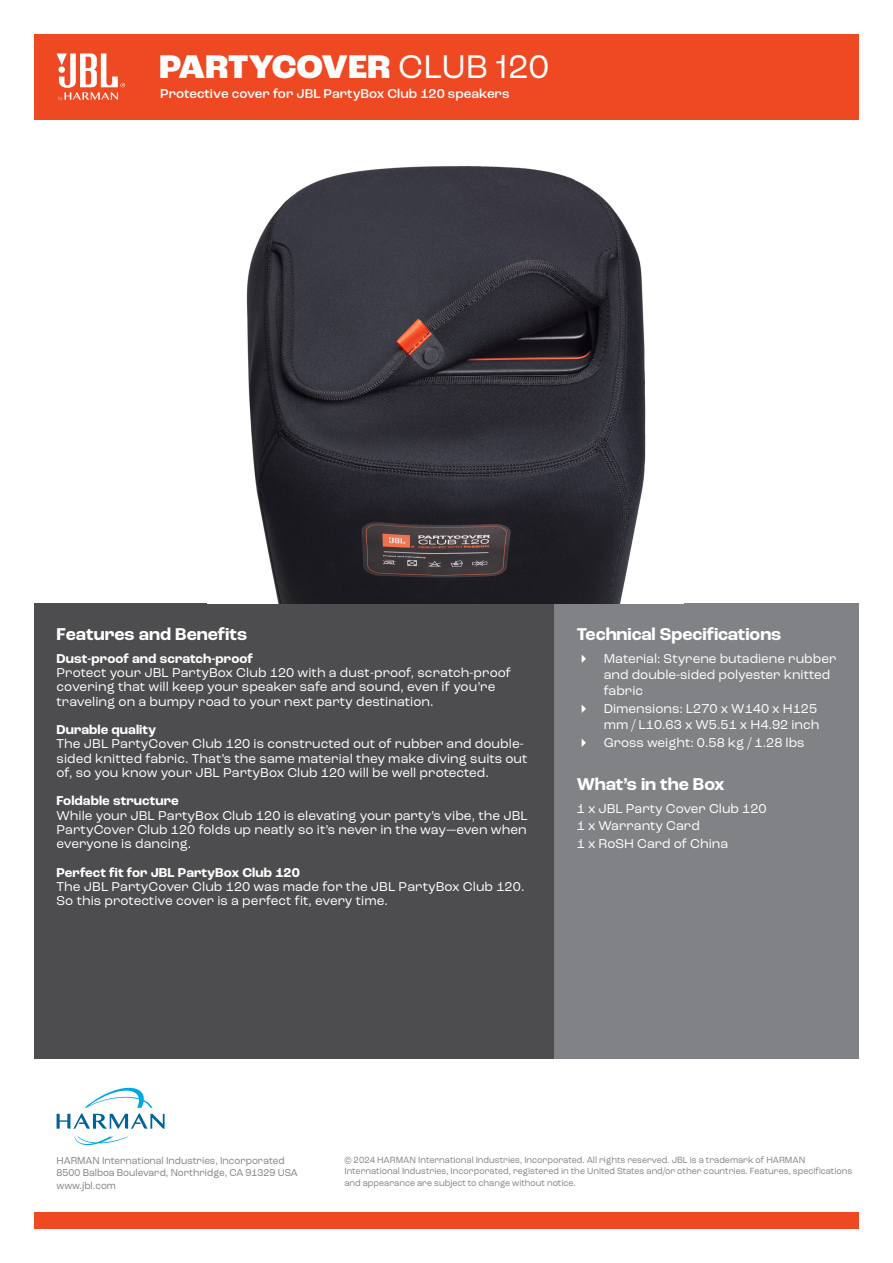
<style>
.page{position:relative;width:893px;height:1263px;background:#fff}
.page>*{position:absolute;margin:0;border:0;box-sizing:border-box;transform-origin:0 0}
.t1{font:800 34.5px "Roc Grotesk";color:#fff}
.t2{font:700 18px "Roc Grotesk";color:#fff}
.t3{font:13.5px/14.2px "Roc Grotesk";letter-spacing:.005em;color:#fff}
.t4{font:700 13.5px "Roc Grotesk";letter-spacing:.005em;color:#fff}
.t5{font:500 13.5px "Roc Grotesk";color:#fff}
.t6{font:10.5px/12.6px "Roc Grotesk";color:#808285;scale:.94 1}
.t7{font:9.45px/11.4px "Roc Grotesk";color:#808285;scale:.94 1}
.s1{font-weight:400}
</style>
<div class="page">
<div style="left:34px;top:1213px;width:825px;height:16px;background:#ef4923"></div>
<div style="left:34px;top:604px;width:520px;height:455px;background:#4d4d4f"></div>
<div style="left:554px;top:604px;width:305px;height:455px;background:#808285"></div>
<svg style="left:74px;top:1137px;width:54px;height:8px"></svg>
<svg style="left:57px;top:1087px;width:108px;height:42px"></svg>
<div style="left:34px;top:34px;width:825px;height:85px;background:#ef4923"></div>
<svg style="left:57px;top:53px;width:68px;height:48px"></svg>
<img style="left:246px;top:166px;width:400px;height:438px">
<h1 class="t1" style="left:159px;top:45px;width:392px">PARTYCOVER <span class="s1">CLUB 120</span></h1>
<p class="t5" style="left:160px;top:85px;width:351px">Protective cover for JBL PartyBox Club 120 speakers</p>
<h2 class="t2" style="left:57px;top:623px;width:192px">Features and Benefits</h2>
<p class="t4" style="left:57px;top:650px;width:198px">Dust-proof and scratch-proof</p>
<p class="t3" style="left:57px;top:665px;width:456px">Protect your JBL PartyBox Club 120 with a dust-proof, scratch-proof covering that will keep your speaker safe and sound, even if you’re traveling on a bumpy road to your next party destination.</p>
<p class="t4" style="left:57px;top:721px;width:101px">Durable quality</p>
<p class="t3" style="left:57px;top:737px;width:472px">The JBL PartyCover Club 120 is constructed out of rubber and double&shy;sided knitted fabric. That’s the same material they make diving suits out of, so you know your JBL PartyBox Club 120 will be well protected.</p>
<p class="t4" style="left:57px;top:792px;width:124px">Foldable structure</p>
<p class="t3" style="left:57px;top:808px;width:473px;text-align:justify">While your JBL PartyBox Club 120 is elevating your party’s vibe, the JBL PartyCover Club 120 folds up neatly so it’s never in the way—even when everyone is dancing.</p>
<p class="t4" style="left:57px;top:864px;width:245px">Perfect fit for JBL PartyBox Club 120</p>
<p class="t3" style="left:57px;top:879px;width:469px">The JBL PartyCover Club 120 was made for the JBL PartyBox Club 120.<br>So this protective cover is a perfect fit, every time.</p>
<h2 class="t2" style="left:577px;top:623px;width:206px">Technical Specifications</h2>
<p class="t3" style="left:604px;top:650px;width:234px;line-height:16.2px">Material: Styrene butadiene rubber and double-sided polyester knitted fabric</p>
<p class="t3" style="left:604px;top:700px;width:217px;line-height:16.2px">Dimensions: L270 x W140 x H125 mm / L10.63 x W5.51 x H4.92 inch</p>
<p class="t3" style="left:604px;top:735px;width:202px">Gross weight: 0.58 kg / 1.28 lbs</p>
<h2 class="t2" style="left:577px;top:773px;width:149px">What’s in the Box</h2>
<p class="t3" style="left:577px;top:800px;width:191px;line-height:17.4px">1 x JBL Party Cover Club 120<br>1 x Warranty Card<br>1 x RoSH Card of China</p>
<p class="t6" style="left:57px;top:1154px;width:258px">HARMAN International Industries, Incorporated<br>8500 Balboa Boulevard, Northridge, CA 91329 USA www.jbl.com</p>
<p class="t7" style="left:344px;top:1154px;width:542px">© 2024 HARMAN International Industries, Incorporated. All rights reserved. JBL is a trademark of HARMAN<br>International Industries, Incorporated, registered in the United States and/or other countries. Features, specifications and appearance are subject to change without notice.</p>
</div>
